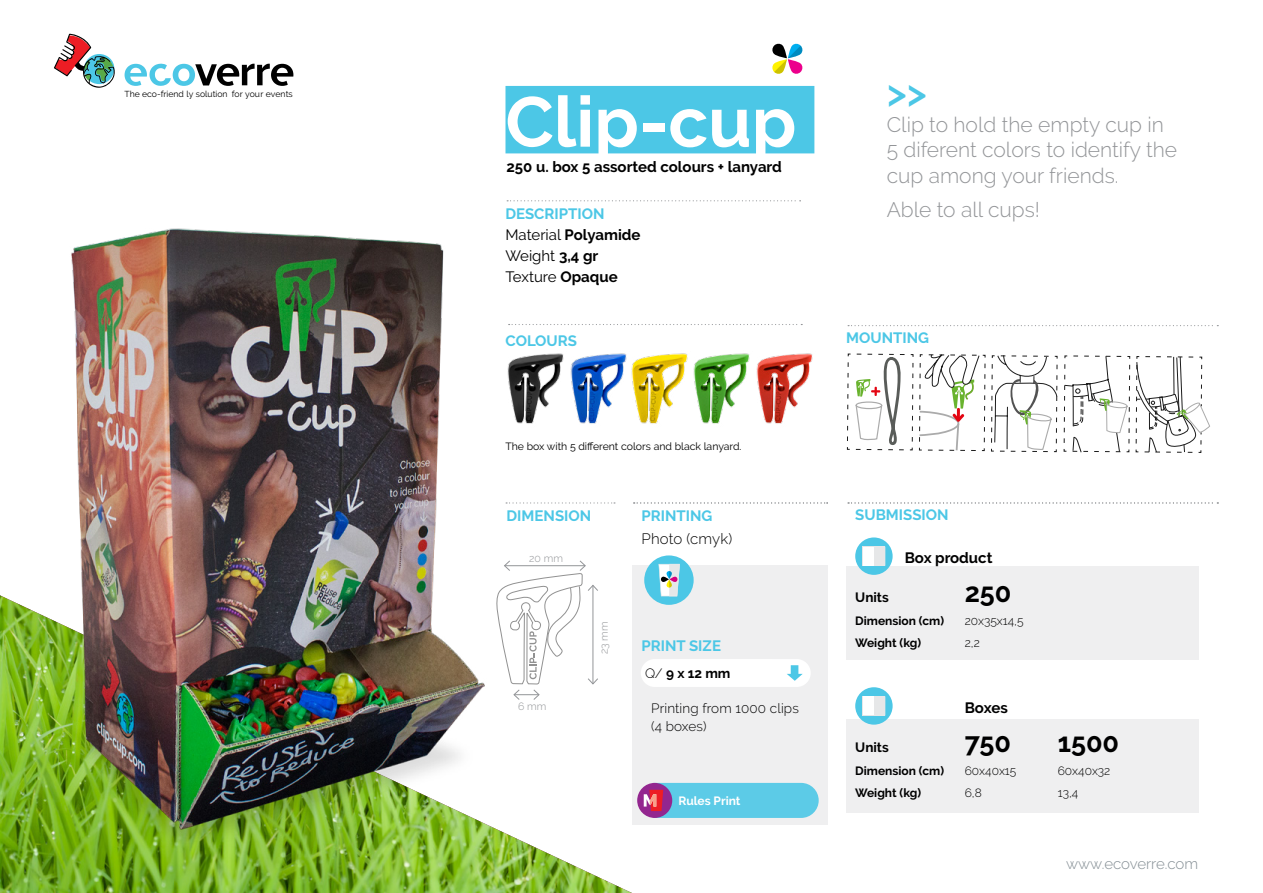
<style>
.page{position:relative;width:1263px;height:893px;background:#fff}
.page>*{position:absolute;margin:0;border:0;box-sizing:border-box;transform-origin:0 0}
.t1{font:700 70.5px "Raleway";color:#fff}
.t2{font:600 39px "Raleway";color:#4cc7e6}
.t3{font:700 27px "Raleway";color:#000}
.t4{font:300 21px/25.5px "Raleway";color:#939598}
.t5{font:15px/21px "Raleway";color:#000}
.t6{font:700 15px "Raleway";color:#4cc7e6}
.t7{font:700 15px "Raleway";color:#000}
.t8{font:300 15px "Raleway";color:#838d93}
.t9{font:300 15px "Raleway";letter-spacing:.01em;color:#000}
.t10{font:300 13.5px/18px "Raleway";letter-spacing:.01em;color:#000}
.t11{font:700 13.5px "Raleway";color:#000}
.t12{font:700 12px "Raleway";color:#000}
.t13{font:300 12px "Raleway";color:#000}
.t14{font:700 12px "Raleway";color:#fff}
.t15{font:10.5px "Raleway";color:#000}
.t16{font:300 10.5px "Raleway";color:#939598}
.t17{font:8.7px "Raleway";color:#000}
.s1{font-weight:700;color:#4cc7e6}
.s2{font-weight:700}
.s3{font-weight:300}
</style>
<div class="page">
<svg style="left:54px;top:33px;width:61px;height:55px"></svg>
<svg style="left:125px;top:64px;width:168px;height:22px"></svg>
<svg style="left:506px;top:502px;width:109px;height:1px"></svg>
<svg style="left:509px;top:324px;width:293px;height:1px"></svg>
<svg style="left:507px;top:200px;width:294px;height:1px"></svg>
<img style="left:0;top:595px;width:632px;height:298px">
<div style="left:846px;top:566px;width:352px;height:93px;background:#efeff0"></div>
<div style="left:846px;top:719px;width:352px;height:94px;background:#efeff0"></div>
<svg style="left:848px;top:502px;width:370px;height:1px"></svg>
<img style="left:507px;top:353px;width:119px;height:71px">
<img style="left:626px;top:353px;width:62px;height:71px">
<img style="left:693px;top:353px;width:120px;height:71px">
<div style="left:632px;top:566px;width:195px;height:259px;background:#efeff0"></div>
<div style="left:641px;top:659px;width:170px;height:28px;background:#fff"></div>
<svg style="left:634px;top:502px;width:194px;height:1px"></svg>
<svg style="left:637px;top:783px;width:35px;height:35px"></svg>
<svg style="left:644px;top:783px;width:175px;height:35px;background:#6cb8d8"></svg>
<div style="left:644px;top:555px;width:50px;height:50px;background:#4cc7e6;border-radius:50%"></div>
<svg style="left:658px;top:564px;width:22px;height:32px"></svg>
<svg style="left:669px;top:577px;width:8px;height:5px"></svg>
<svg style="left:772px;top:43px;width:31px;height:31px"></svg>
<div style="left:505px;top:86px;width:309px;height:67px;background:#4cc7e6"></div>
<svg style="left:496px;top:560px;width:103px;height:141px"></svg>
<svg style="left:847px;top:325px;width:371px;height:128px"></svg>
<svg style="left:855px;top:537px;width:38px;height:38px"></svg>
<svg style="left:862px;top:547px;width:12px;height:19px"></svg>
<div style="left:863px;top:547px;width:22px;height:18px;background:#fff"></div>
<div style="left:874px;top:547px;width:11px;height:18px;background:#e6e7e8"></div>
<svg style="left:855px;top:687px;width:38px;height:38px"></svg>
<svg style="left:862px;top:696px;width:12px;height:19px"></svg>
<div style="left:863px;top:697px;width:22px;height:18px;background:#fff"></div>
<div style="left:874px;top:697px;width:11px;height:18px;background:#e6e7e8"></div>
<img style="left:56px;top:228px;width:440px;height:638px">
<p class="t17" style="left:124px;top:89px;width:170px">The eco-friend ly solution for your events</p>
<h1 class="t1" style="left:505px;top:82px;width:292px">Clip-cup</h1>
<p class="t7" style="left:506px;top:158px;width:277px">250 u. box 5 assorted colours + lanyard</p>
<p class="t5" style="left:505px;top:203px;width:136px"><span class="s1">DESCRIPTION<br></span>Material <span class="s2">Polyamide<br></span>Weight <span class="s2">3,4 gr<br></span>Texture <span class="s2">Opaque</span></p>
<p class="t6" style="left:505px;top:332px;width:73px">COLOURS</p>
<p class="t15" style="left:505px;top:440px;width:238px">The box with 5 different colors and black lanyard.</p>
<p class="t6" style="left:506px;top:507px;width:86px">DIMENSION</p>
<p class="t6" style="left:641px;top:507px;width:72px">PRINTING</p>
<p class="t9" style="left:641px;top:530px;width:92px">Photo (cmyk)</p>
<p class="t16" style="left:529px;top:552px;width:35px">20 mm</p>
<p class="t16" style="left:518px;top:700px;width:30px">6 mm</p>
<p class="t16" style="left:598px;top:654px;width:34px;rotate:-90deg">23 mm</p>
<p class="t6" style="left:641px;top:637px;width:81px">PRINT SIZE</p>
<p class="t11" style="left:645px;top:666px;width:87px"><span class="s3">Q/</span> 9 x 12 mm</p>
<p class="t10" style="left:651px;top:699px;width:149px">Printing from 1000 clips (4 boxes)</p>
<p class="t14" style="left:678px;top:793px;width:64px">Rules Print</p>
<h2 class="t2" style="left:887px;top:70px;width:41px">&gt;&gt;</h2>
<p class="t4" style="left:887px;top:112px;width:292px">Clip to hold the empty cup in<br>5 diferent colors to identify the cup among your friends.</p>
<p class="t4" style="left:887px;top:197px;width:155px">Able to all cups!</p>
<p class="t6" style="left:846px;top:329px;width:84px">MOUNTING</p>
<p class="t6" style="left:855px;top:506px;width:95px">SUBMISSION</p>
<p class="t7" style="left:905px;top:549px;width:89px">Box product</p>
<p class="t11" style="left:855px;top:590px;width:35px">Units</p>
<p class="t3" style="left:965px;top:577px;width:48px">250</p>
<p class="t12" style="left:855px;top:614px;width:90px">Dimension (cm)</p>
<p class="t13" style="left:965px;top:614px;width:60px">20x35x14,5</p>
<p class="t12" style="left:855px;top:636px;width:67px">Weight (kg)</p>
<p class="t13" style="left:965px;top:636px;width:17px">2,2</p>
<p class="t7" style="left:965px;top:699px;width:45px">Boxes</p>
<p class="t11" style="left:855px;top:740px;width:35px">Units</p>
<p class="t3" style="left:965px;top:727px;width:48px">750</p>
<p class="t3" style="left:1058px;top:727px;width:63px">1500</p>
<p class="t12" style="left:855px;top:764px;width:90px">Dimension (cm)</p>
<p class="t13" style="left:965px;top:763px;width:53px">60x40x15</p>
<p class="t13" style="left:1058px;top:763px;width:54px">60x40x32</p>
<p class="t12" style="left:855px;top:786px;width:67px">Weight (kg)</p>
<p class="t13" style="left:965px;top:786px;width:19px">6,8</p>
<p class="t13" style="left:1058px;top:786px;width:22px">13,4</p>
<p class="t8" style="left:1066px;top:855px;width:133px">www.ecoverre.com</p>
</div>
